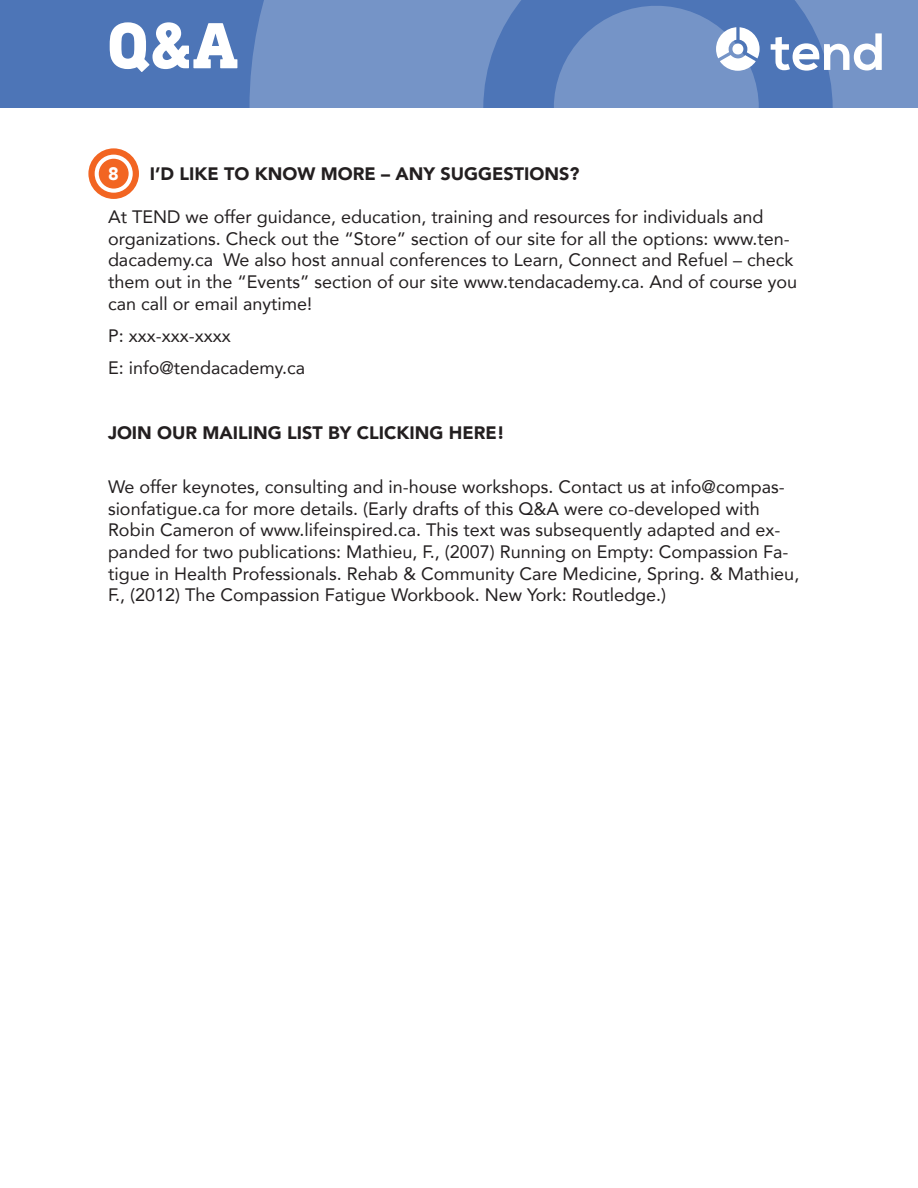
<style>
.page{position:relative;width:918px;height:1188px;background:#fff}
.page>*{position:absolute;margin:0;border:0;box-sizing:border-box;transform-origin:0 0}
.t1{font:800 66.3px "DIN Next Slab Pro";color:#fff}
.t2{font:700 52.2px "Nexa";color:#fff}
.body{font:18px/21.6px "Avenir";color:#231f20}
.question{font:900 18px "Avenir";color:#231f20}
.question-2{font:900 18px "Avenir";color:#fff}
</style>
<div class="page">
<svg style="left:88px;top:148px;width:51px;height:51px;background:#f3763a"></svg>
<div style="left:95px;top:155px;width:38px;height:38px;border:4px solid #fff;border-radius:50%"></div>
<div style="left:0;top:0;width:918px;height:108px;background:#4d75b7"></div>
<svg style="left:249px;top:0;width:669px;height:108px"></svg>
<p class="t1" style="left:107px;top:7px;width:133px">Q&amp;A</p>
<p class="t2" style="left:771px;top:22px;width:116px">tend</p>
<p class="question-2" style="left:108px;top:158px;width:12px">8</p>
<p class="question" style="left:150px;top:158px;width:431px">I’D LIKE TO KNOW MORE – ANY SUGGESTIONS?</p>
<p class="body" style="left:108px;top:206px;width:691px">At TEND we offer guidance, education, training and resources for individuals and organizations. Check out the “Store” section of our site for all the options: www.ten&shy;dacademy.ca We also host annual conferences to Learn, Connect and Refuel – check them out in the “Events” section of our site www.tendacademy.ca. And of course you can call or email anytime!</p>
<p class="body" style="left:108px;top:324px;width:124px">P: xxx-xxx-xxxx</p>
<p class="body" style="left:108px;top:357px;width:199px">E: info@tendacademy.ca</p>
<p class="question" style="left:108px;top:418px;width:398px">JOIN OUR MAILING LIST BY CLICKING HERE!</p>
<p class="body" style="left:108px;top:476px;width:693px">We offer keynotes, consulting and in-house workshops. Contact us at info@compas&shy;sionfatigue.ca for more details. (Early drafts of this Q&amp;A were co-developed with Robin Cameron of www.lifeinspired.ca. This text was subsequently adapted and ex&shy;panded for two publications: Mathieu, F., (2007) Running on Empty: Compassion Fa&shy;tigue in Health Professionals. Rehab &amp; Community Care Medicine, Spring. &amp; Mathieu, F., (2012) The Compassion Fatigue Workbook. New York: Routledge.)</p>
</div>
